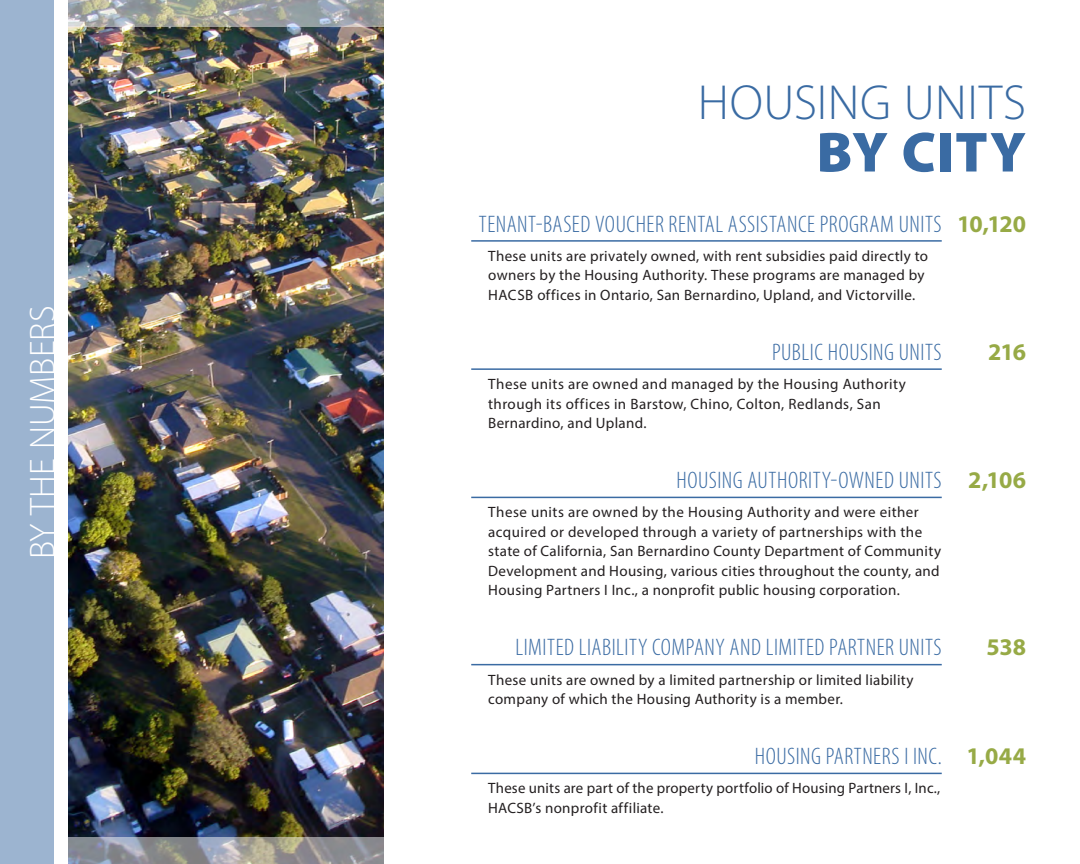
<style>
.page{position:relative;width:1080px;height:864px;background:#fff}
.page>*{position:absolute;margin:0;border:0;box-sizing:border-box;transform-origin:0 0}
.t1{font:900 57px "Myriad Pro";letter-spacing:.015em;color:#3a6ba3}
.t2{font:300 49.5px "Myriad Pro";letter-spacing:.01em;color:#3a6ba3}
.t3{font:300 36px "Myriad Pro";color:#fff}
.t4{font:300 condensed 24px "Myriad Pro";letter-spacing:.02em;color:#3a6ba3}
.t5{font:700 24px "Myriad Pro";letter-spacing:-.03em;color:#97aa46}
.t6{font:15px/19.5px "Myriad Pro";letter-spacing:.02em;color:#231f20}
.s1{font-weight:700;font-stretch:normal;color:#97aa46}
</style>
<div class="page">
<img style="left:0;top:0;width:942px;height:864px">
<h3 class="t3" style="left:21px;top:559px;width:255px;rotate:-90deg">BY THE NUMBERS</h3>
<h2 class="t2" style="left:698px;top:73px;width:330px">HOUSING UNITS</h2>
<h1 class="t1" style="left:817px;top:114px;width:211px">BY CITY</h1>
<h3 class="t4" style="left:479px;top:211px;width:549px">TENANT-BASED VOUCHER RENTAL ASSISTANCE PROGRAM UNITS <span class="s1">10,120</span></h3>
<p class="t6" style="left:488px;top:246px;width:441px">These units are privately owned, with rent subsidies paid directly to owners by the Housing Authority. These programs are managed by<br>HACSB offices in Ontario, San Bernardino, Upland, and Victorville.</p>
<h3 class="t4" style="left:772px;top:339px;width:171px">PUBLIC HOUSING UNITS</h3>
<h3 class="t5" style="left:988px;top:336px;width:39px">216</h3>
<p class="t6" style="left:488px;top:374px;width:419px">These units are owned and managed by the Housing Authority through its offices in Barstow, Chino, Colton, Redlands, San<br>Bernardino, and Upland.</p>
<h3 class="t4" style="left:677px;top:467px;width:351px">HOUSING AUTHORITY-OWNED UNITS <span class="s1">2,106</span></h3>
<p class="t6" style="left:488px;top:502px;width:454px">These units are owned by the Housing Authority and were either acquired or developed through a variety of partnerships with the state of California, San Bernardino County Department of Community Development and Housing, various cities throughout the county, and Housing Partners I Inc., a nonprofit public housing corporation.</p>
<h3 class="t4" style="left:515px;top:635px;width:428px">LIMITED LIABILITY COMPANY AND LIMITED PARTNER UNITS</h3>
<h3 class="t5" style="left:987px;top:632px;width:41px">538</h3>
<p class="t6" style="left:488px;top:669px;width:427px">These units are owned by a limited partnership or limited liability company of which the Housing Authority is a member.</p>
<h3 class="t4" style="left:755px;top:743px;width:273px">HOUSING PARTNERS I INC. <span class="s1">1,044</span></h3>
<p class="t6" style="left:488px;top:778px;width:454px">These units are part of the property portfolio of Housing Partners I, Inc.,<br>HACSB’s nonprofit affiliate.</p>
</div>
